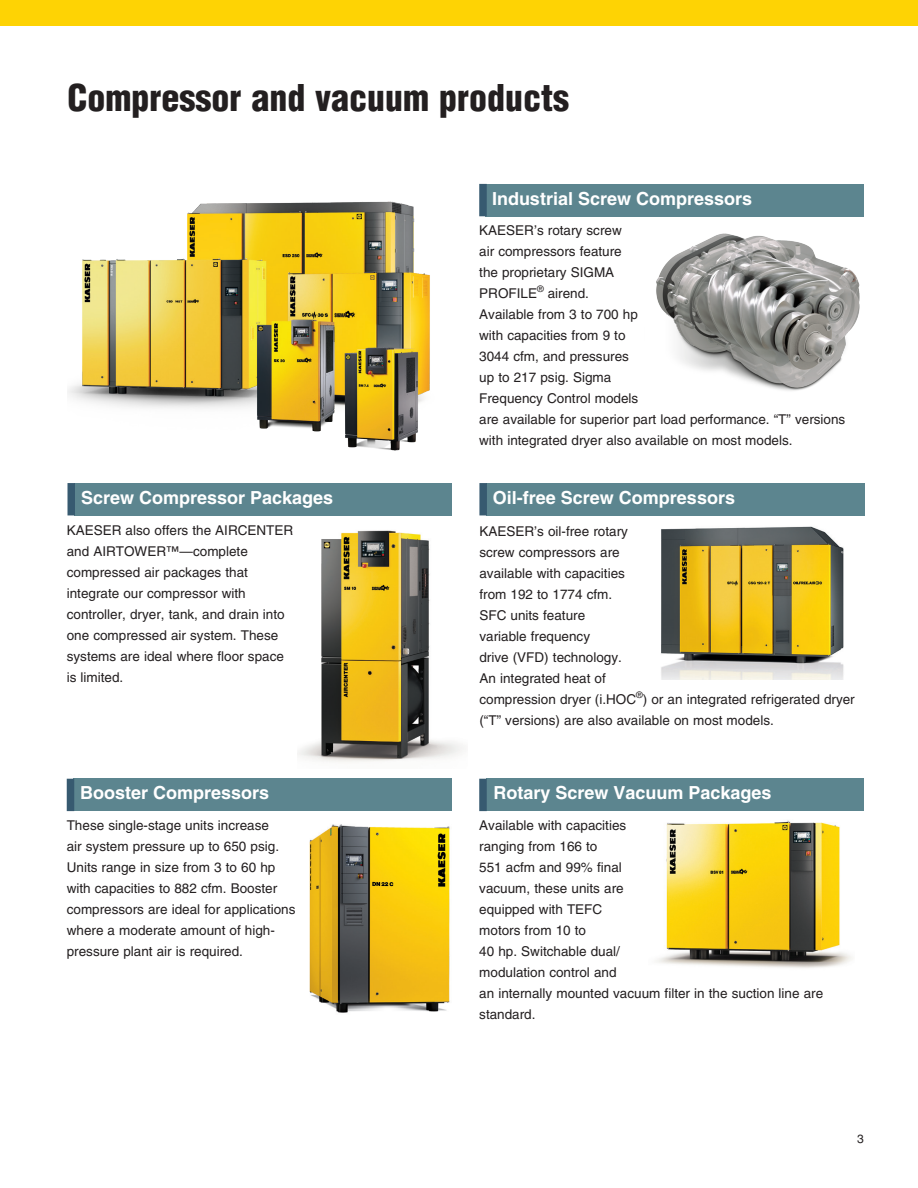
<style>
.page{position:relative;width:918px;height:1188px;background:#fff}
.page>*{position:absolute;margin:0;border:0;box-sizing:border-box;transform-origin:0 0}
.SUBHEAD{font:900 condensed 36px "Helvetica";color:#231f20}
.t1{font:700 18px "Helvetica";color:#fff}
.t2{font:13.5px/21px "Helvetica";color:#231f20}
.t3{font:12px "Helvetica";color:#231f20}
</style>
<div class="page">
<div style="left:0;top:0;width:918px;height:26px;background:#fed304"></div>
<img style="left:68px;top:201px;width:362px;height:250px">
<img style="left:297px;top:530px;width:167px;height:232px">
<img style="left:656px;top:820px;width:196px;height:148px">
<img style="left:656px;top:233px;width:204px;height:158px">
<div style="left:74px;top:483px;width:378px;height:32px;background:#5c858f"></div>
<div style="left:68px;top:483px;width:7px;height:32px;background:#375a70"></div>
<div style="left:487px;top:779px;width:377px;height:32px;background:#5c858f"></div>
<div style="left:479px;top:779px;width:8px;height:32px;background:#375a70"></div>
<div style="left:74px;top:779px;width:378px;height:32px;background:#5c858f"></div>
<div style="left:67px;top:779px;width:7px;height:32px;background:#375a70"></div>
<div style="left:485px;top:184px;width:379px;height:32px;background:#5c858f"></div>
<div style="left:479px;top:184px;width:8px;height:32px;background:#375a70"></div>
<img style="left:309px;top:824px;width:141px;height:189px">
<div style="left:486px;top:483px;width:378px;height:32px;background:#5c858f"></div>
<div style="left:479px;top:483px;width:8px;height:32px;background:#375a70"></div>
<img style="left:661px;top:526px;width:183px;height:153px">
<p class="SUBHEAD" style="left:68px;top:75px;width:503px">Compressor and vacuum products</p>
<p class="t1" style="left:492px;top:187px;width:262px">Industrial Screw Compressors</p>
<p class="t1" style="left:81px;top:486px;width:254px">Screw Compressor Packages</p>
<p class="t2" style="left:67px;top:519px;width:228px">KAESER also offers the AIRCENTER and AIRTOWER™—complete compressed air packages that integrate our compressor with controller, dryer, tank, and drain into one compressed air system. These systems are ideal where floor space is limited.</p>
<p class="t2" style="left:479px;top:220px;width:368px">KAESER’s rotary screw<br>air compressors feature<br>the proprietary SIGMA<br>PROFILE<sup>®</sup> airend.<br>Available from 3 to 700 hp<br>with capacities from 9 to<br>3044 cfm, and pressures<br>up to 217 psig. Sigma<br>Frequency Control models<br>are available for superior part load performance. “T” versions with integrated dryer also available on most models.</p>
<p class="t1" style="left:493px;top:486px;width:244px">Oil-free Screw Compressors</p>
<p class="t2" style="left:479px;top:521px;width:377px">KAESER’s oil-free rotary<br>screw compressors are<br>available with capacities<br>from 192 to 1774 cfm.<br>SFC units feature<br>variable frequency<br>drive (VFD) technology.<br>An integrated heat of<br>compression dryer (i.HOC<sup>®</sup>) or an integrated refrigerated dryer (“T” versions) are also available on most models.</p>
<p class="t1" style="left:80px;top:782px;width:191px">Booster Compressors</p>
<p class="t1" style="left:494px;top:782px;width:280px">Rotary Screw Vacuum Packages</p>
<p class="t2" style="left:67px;top:815px;width:230px">These single-stage units increase<br>air system pressure up to 650 psig.<br>Units range in size from 3 to 60 hp with capacities to 882 cfm. Booster compressors are ideal for applications where a moderate amount of high&shy;pressure plant air is required.</p>
<p class="t2" style="left:479px;top:815px;width:346px">Available with capacities<br>ranging from 166 to<br>551 acfm and 99% final<br>vacuum, these units are<br>equipped with TEFC<br>motors from 10 to<br>40 hp. Switchable dual/<br>modulation control and<br>an internally mounted vacuum filter in the suction line are standard.</p>
<p class="t3" style="left:857px;top:1132px;width:8px">3</p>
</div>
